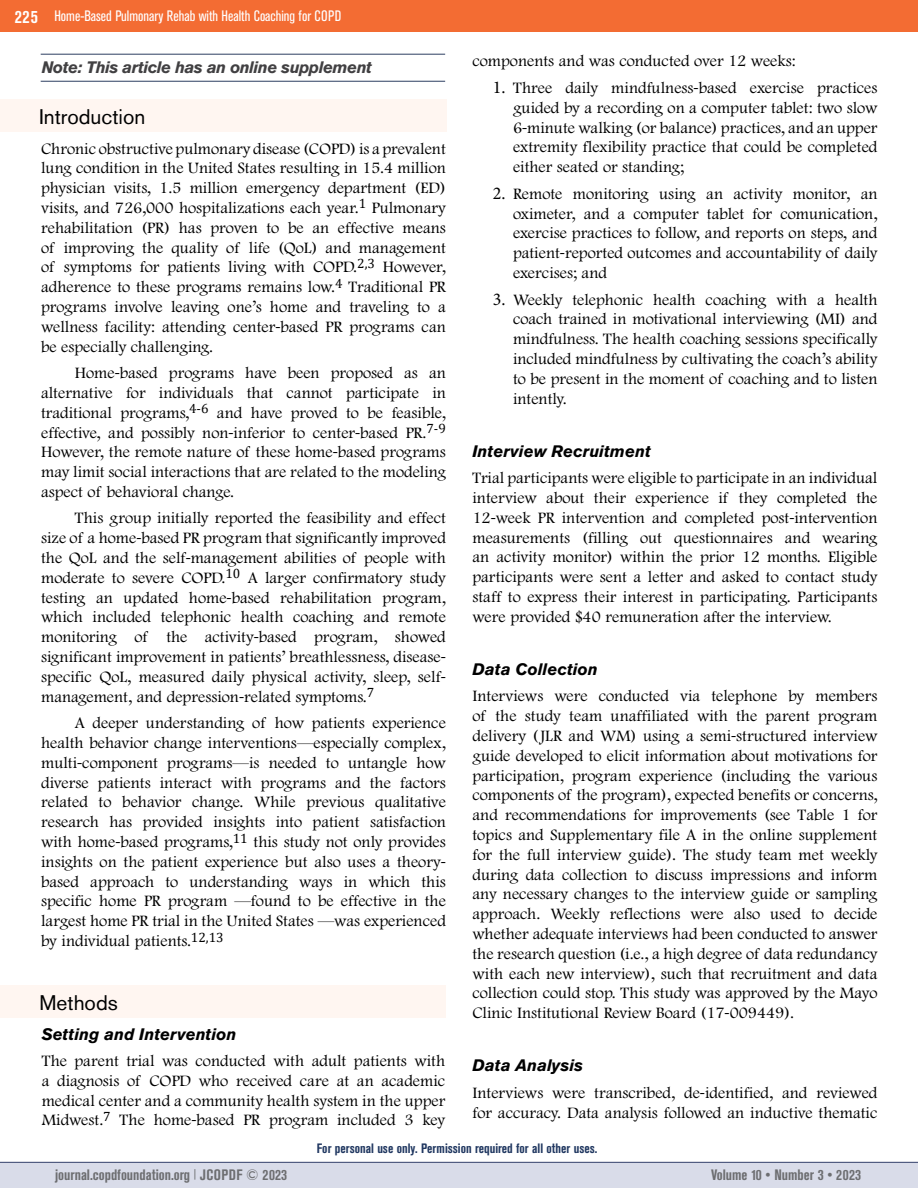
<style>
.page{position:relative;width:918px;height:1188px;background:#fff}
.page>*{position:absolute;margin:0;border:0;box-sizing:border-box;transform-origin:0 0}
.t1{font:21px "Akzidenz Grotesk BQ";color:#000101}
.t2{font:300 16.5px/19.8px "Footlight MT Pro";color:#000;text-align:justify}
.t3{font:italic 700 16.5px "Akzidenz Grotesk BQ";color:#000}
.t4{font:italic 700 16.5px "Akzidenz Grotesk BQ";letter-spacing:-.03em;color:#414042}
.t5{font:700 condensed 15px "Akzidenz Grotesk BE";color:#6d6e71}
.t6{font:condensed 15px "Akzidenz Grotesk BE";color:#fff}
.t7{font:700 condensed 13.5px "Akzidenz Grotesk BE";color:#213861}
.s1{font-weight:700;font-size:18px}
.s2{font-family:"Myriad Pro";font-weight:400}
.s3{font-family:"Minion Pro";font-weight:400;font-size:18px}
</style>
<div class="page">
<div style="left:0;top:1162px;width:918px;height:26px;background:#d9dce9"></div>
<div style="left:0;top:0;width:918px;height:32px;background:#f36c33"></div>
<hr style="left:0;top:1162px;width:918px;height:1px;background:#34416b">
<div style="left:0;top:99px;width:446px;height:33px;background:#fff6f1"></div>
<hr style="left:41px;top:54px;width:404px;height:1px;background:#2c3e61">
<hr style="left:41px;top:81px;width:404px;height:1px;background:#2c3e61">
<div style="left:0;top:986px;width:446px;height:32px;background:#fff6f1"></div>
<p class="t6" style="left:15px;top:8px;width:328px"><span class="s1">225</span> Home-Based Pulmonary Rehab with Health Coaching for COPD</p>
<p class="t4" style="left:42px;top:57px;width:332px">Note: This article has an online supplement</p>
<p class="t1" style="left:39px;top:104px;width:108px">Introduction</p>
<p class="t2" style="left:41px;top:139px;width:406px">Chronic obstructive pulmonary disease (COPD) is a prevalent lung condition in the United States resulting in 15.4 million physician visits, 1.5 million emergency department (ED) visits, and 726,000 hospitalizations each year.<sup>1</sup> Pulmonary rehabilitation (PR) has proven to be an effective means of improving the quality of life (QoL) and management of symptoms for patients living with COPD.<sup>2,3</sup> However, adherence to these programs remains low.<sup>4</sup> Traditional PR programs involve leaving one’s home and traveling to a wellness facility: attending center<span class="s2">-</span>based PR programs can be especially challenging.</p>
<p class="t2" style="left:41px;top:363px;width:406px;text-indent:34px">Home<span class="s2">-</span>based programs have been proposed as an alternative for individuals that cannot participate in traditional programs,<sup>4-6</sup> and have proved to be feasible, effective, and possibly non<span class="s2">-</span>inferior to center<span class="s2">-</span>based PR.<sup>7-9<br></sup>However, the remote nature of these home<span class="s2">-</span>based programs may limit social interactions that are related to the modeling aspect of behavioral change.</p>
<p class="t2" style="left:41px;top:509px;width:406px;text-indent:34px">This group initially reported the feasibility and effect size of a home<span class="s2">-</span>based PR program that significantly improved the QoL and the self<span class="s2">-</span>management abilities of people with moderate to severe COPD.<sup>10</sup> A larger confirmatory study testing an updated home<span class="s2">-</span>based rehabilitation program, which included telephonic health coaching and remote monitoring of the activity<span class="s2">-</span>based program, showed significant improvement in patients’ breathlessness, disease&shy;specific QoL, measured daily physical activity, sleep, self&shy;management, and depression<span class="s2">-</span>related symptoms.<sup>7</sup></p>
<p class="t2" style="left:41px;top:713px;width:406px;text-indent:34px">A deeper understanding of how patients experience health behavior change interventions—especially complex, multi<span class="s2">-</span>component programs—is needed to untangle how diverse patients interact with programs and the factors related to behavior change. While previous qualitative research has provided insights into patient satisfaction with home<span class="s2">-</span>based programs,<sup>11</sup> this study not only provides insights on the patient experience but also uses a theory&shy;based approach to understanding ways in which this specific home PR program —found to be effective in the largest home PR trial in the United States —was experienced by individual patients.<sup>12,13</sup></p>
<p class="t1" style="left:40px;top:990px;width:80px">Methods</p>
<p class="t3" style="left:42px;top:1024px;width:196px">Setting and Intervention</p>
<p class="t2" style="left:42px;top:1051px;width:405px">The parent trial was conducted with adult patients with a diagnosis of COPD who received care at an academic medical center and a community health system in the upper Midwest.<sup>7</sup> The home<span class="s2">-</span>based PR program included 3 key</p>
<p class="t2" style="left:472px;top:52px;width:325px">components and was conducted over 12 weeks:</p>
<p class="t2" style="left:513px;top:78px;width:366px;text-indent:-20px"><span class="s3">1.</span> Three daily mindfulness<span class="s2">-</span>based exercise practices guided by a recording on a computer tablet: two slow 6<span class="s2">-</span>minute walking (or balance) practices, and an upper extremity flexibility practice that could be completed either seated or standing;</p>
<p class="t2" style="left:513px;top:184px;width:366px;text-indent:-20px"><span class="s3">2.</span> Remote monitoring using an activity monitor, an oximeter, and a computer tablet for comunication, exercise practices to follow, and reports on steps, and patient<span class="s2">-</span>reported outcomes and accountability of daily exercises; and</p>
<p class="t2" style="left:513px;top:290px;width:366px;text-indent:-20px"><span class="s3">3.</span> Weekly telephonic health coaching with a health coach trained in motivational interviewing (MI) and mindfulness. The health coaching sessions specifically included mindfulness by cultivating the coach’s ability to be present in the moment of coaching and to listen intently.</p>
<p class="t3" style="left:472px;top:441px;width:180px">Interview Recruitment</p>
<p class="t2" style="left:472px;top:468px;width:407px">Trial participants were eligible to participate in an individual interview about their experience if they completed the 12<span class="s2">-</span>week PR intervention and completed post<span class="s2">-</span>intervention measurements (filling out questionnaires and wearing an activity monitor) within the prior 12 months. Eligible participants were sent a letter and asked to contact study staff to express their interest in participating. Participants were provided $40 remuneration after the interview.</p>
<p class="t3" style="left:472px;top:659px;width:127px">Data Collection</p>
<p class="t2" style="left:472px;top:687px;width:407px">Interviews were conducted via telephone by members of the study team unaffiliated with the parent program delivery (JLR and WM) using a semi<span class="s2">-</span>structured interview guide developed to elicit information about motivations for participation, program experience (including the various components of the program), expected benefits or concerns, and recommendations for improvements (see Table 1 for topics and Supplementary file A in the online supplement for the full interview guide). The study team met weekly during data collection to discuss impressions and inform any necessary changes to the interview guide or sampling approach. Weekly reflections were also used to decide whether adequate interviews had been conducted to answer the research question (i.e., a high degree of data redundancy with each new interview), such that recruitment and data collection could stop. This study was approved by the Mayo Clinic Institutional Review Board (17<span class="s2">-</span>009449).</p>
<p class="t3" style="left:472px;top:1056px;width:112px">Data Analysis</p>
<p class="t2" style="left:472px;top:1083px;width:407px">Interviews were transcribed, de<span class="s2">-</span>identified, and reviewed for accuracy. Data analysis followed an inductive thematic</p>
<p class="t7" style="left:317px;top:1141px;width:282px">For personal use only. Permission required for all other uses.</p>
<p class="t5" style="left:55px;top:1166px;width:234px">journal.copdfoundation.org <sup>|</sup> JCOPDF © 2023</p>
<p class="t5" style="left:711px;top:1166px;width:151px">Volume 10 • Number 3 • 2023</p>
</div>
